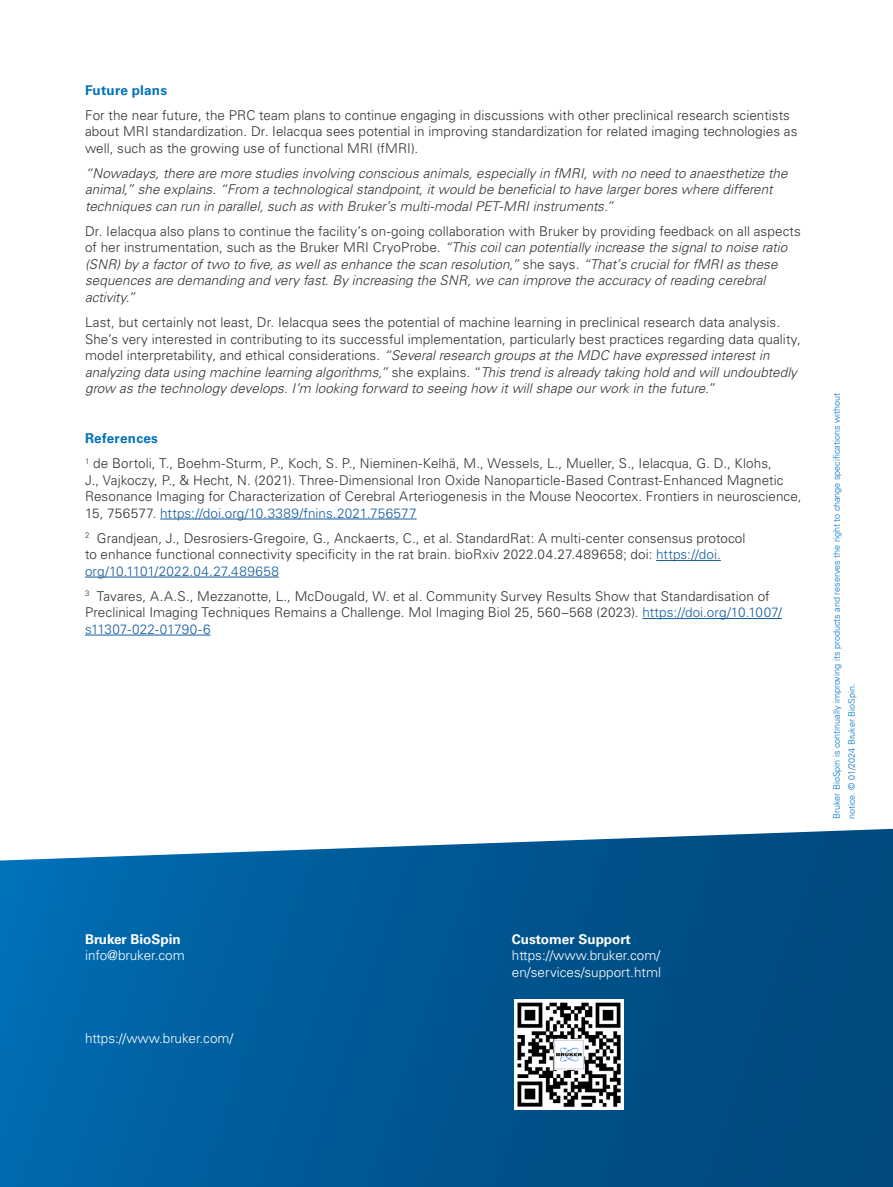
<style>
.page{position:relative;width:893px;height:1187px;background:#fff}
.page>*{position:absolute;margin:0;border:0;box-sizing:border-box;transform-origin:0 0}
.Body_content{font:300 13.5px/16.5px "Univers LT Std";letter-spacing:.005em;color:#313331}
.Body_content-2{font:italic 300 13.5px/16.5px "Univers LT Std";letter-spacing:.005em;color:#313331}
.Body_Content_white{font:300 13.5px/16.5px "Univers LT Std";color:#fff}
.Body_content-3{font:700 13.5px "Univers LT Std";letter-spacing:.02em;color:#0072bc}
.Brochure_Copyright{font:300 9px/15px "Univers LT Std";color:#0072bc}
.s1{font-style:normal}
.s2{font-style:italic}
.s3{color:#175d9e}
.s4{font-weight:700}
</style>
<div class="page">
<hr style="left:160px;top:518px;width:257px;height:1px;background:#175d9e">
<hr style="left:656px;top:560px;width:65px;height:1px;background:#175d9e">
<hr style="left:85px;top:576px;width:194px;height:1px;background:#175d9e">
<hr style="left:642px;top:618px;width:140px;height:1px;background:#175d9e">
<hr style="left:85px;top:634px;width:126px;height:1px;background:#175d9e">
<svg style="left:0;top:828px;width:893px;height:358px;background:#0c6099"></svg>
<img style="left:514px;top:999px;width:110px;height:110px">
<p class="Body_content-3" style="left:85px;top:82px;width:84px">Future plans</p>
<p class="Body_content" style="left:85px;top:107px;width:714px">For the near future, the PRC team plans to continue engaging in discussions with other preclinical research scientists about MRI standardization. Dr. Ielacqua sees potential in improving standardization for related imaging technologies as well, such as the growing use of functional MRI (fMRI).</p>
<p class="Body_content-2" style="left:85px;top:165px;width:704px">“Nowadays, there are more studies involving conscious animals, especially in fMRI, with no need to anaesthetize the animal,” she explains. “From a technological standpoint, it would be beneficial to have larger bores where different techniques can run in parallel, such as with Bruker’s multi-modal PET-MRI instruments.”</p>
<p class="Body_content-2" style="left:85px;top:223px;width:717px"><span class="s1">Dr. Ielacqua also plans to continue the facility’s on-going collaboration with Bruker by providing feedback on all aspects of her instrumentation, such as the Bruker MRI CryoProbe.</span> “This coil can potentially increase the signal to noise ratio (SNR) by a factor of two to five, as well as enhance the scan resolution,” <span class="s1">she says.</span> “That’s crucial for fMRI as these sequences are demanding and very fast. By increasing the SNR, we can improve the accuracy of reading cerebral activity.”</p>
<p class="Body_content" style="left:85px;top:314px;width:717px">Last, but certainly not least, Dr. Ielacqua sees the potential of machine learning in preclinical research data analysis.<br>She’s very interested in contributing to its successful implementation, particularly best practices regarding data quality, model interpretability, and ethical considerations. <span class="s2">“Several research groups at the MDC have expressed interest in analyzing data using machine learning algorithms,”</span> she explains. “<span class="s2">This trend is already taking hold and will undoubtedly grow as the technology develops. I’m looking forward to seeing how it will shape our work in the future.”</span></p>
<p class="Body_content-3" style="left:85px;top:430px;width:75px">References</p>
<p class="Body_content" style="left:85px;top:455px;width:718px"><sup>1</sup> de Bortoli, T., Boehm-Sturm, P., Koch, S. P., Nieminen-Kelhä, M., Wessels, L., Mueller, S., Ielacqua, G. D., Klohs,<br>J., Vajkoczy, P., &amp; Hecht, N. (2021). Three-Dimensional Iron Oxide Nanoparticle-Based Contrast-Enhanced Magnetic Resonance Imaging for Characterization of Cerebral Arteriogenesis in the Mouse Neocortex. Frontiers in neuroscience, 15, 756577. <span class="s3">https://doi.org/10.3389/fnins.2021.756577</span></p>
<p class="Body_content" style="left:85px;top:529px;width:662px"><sup>2</sup> Grandjean, J., Desrosiers-Gregoire, G., Anckaerts, C., et al. StandardRat: A multi-center consensus protocol to enhance functional connectivity specificity in the rat brain. bioRxiv 2022.04.27.489658; doi: <span class="s3">https://doi. org/10.1101/2022.04.27.489658</span></p>
<p class="Body_content" style="left:85px;top:587px;width:698px"><sup>3</sup> Tavares, A.A.S., Mezzanotte, L., McDougald, W. et al. Community Survey Results Show that Standardisation of<br>Preclinical Imaging Techniques Remains a Challenge. Mol Imaging Biol 25, 560–568 (2023). <span class="s3">https://doi.org/10.1007/ s11307-022-01790-6</span></p>
<p class="Brochure_Copyright" style="left:829px;top:819px;width:428px;rotate:-90deg">Bruker BioSpin is continually improving its products and reserves the right to change specifications without notice. © 01/2024 Bruker BioSpin.</p>
<p class="Body_Content_white" style="left:85px;top:930px;width:101px"><span class="s4">Bruker BioSpin </span>info@bruker.com</p>
<p class="Body_Content_white" style="left:85px;top:1029px;width:150px">https://www.bruker.com/</p>
<p class="Body_Content_white" style="left:512px;top:930px;width:151px"><span class="s4">Customer Support </span>https://www.bruker.com/ en/services/support.html</p>
</div>
